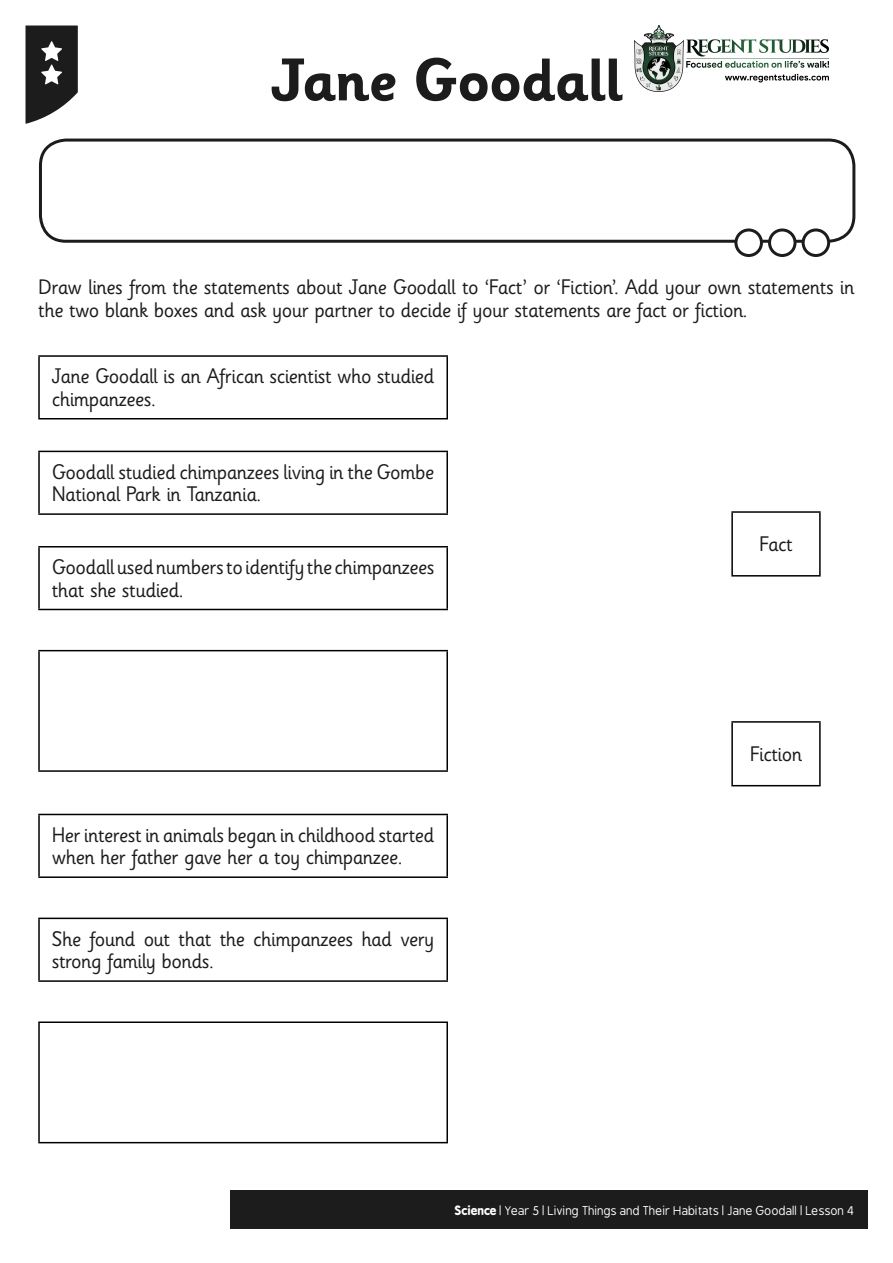
<style>
.page{position:relative;width:893px;height:1263px;background:#fff}
.page>*{position:absolute;margin:0;border:0;box-sizing:border-box;transform-origin:0 0}
.t1{font:700 60px "Sassoon Infant Rg";letter-spacing:-.025em;color:#1c1c1c}
.t2{font:21px/22.5px "Sassoon Infant Rg";letter-spacing:-.025em;color:#1c1c1c}
.t3{font:12px "B Preplay";color:#fff}
.s1{font-weight:700}
</style>
<div class="page">
<svg style="left:26px;top:26px;width:52px;height:98px"></svg>
<div style="left:230px;top:1190px;width:637px;height:38px;background:#1c1c1c"></div>
<hr style="left:38px;top:355px;width:410px;height:2px;background:#000">
<hr style="left:38px;top:357px;width:2px;height:61px;background:#000">
<hr style="left:446px;top:357px;width:2px;height:61px;background:#000">
<hr style="left:38px;top:418px;width:410px;height:1px;background:#000">
<hr style="left:38px;top:546px;width:410px;height:1px;background:#000">
<hr style="left:38px;top:547px;width:2px;height:62px;background:#000">
<hr style="left:446px;top:547px;width:2px;height:62px;background:#000">
<hr style="left:38px;top:609px;width:410px;height:1px;background:#000">
<hr style="left:38px;top:650px;width:410px;height:1px;background:#000">
<hr style="left:38px;top:651px;width:2px;height:119px;background:#000">
<hr style="left:446px;top:651px;width:2px;height:119px;background:#000">
<hr style="left:38px;top:770px;width:410px;height:2px;background:#000">
<hr style="left:38px;top:1021px;width:410px;height:2px;background:#000">
<hr style="left:38px;top:1023px;width:2px;height:119px;background:#000">
<hr style="left:446px;top:1023px;width:2px;height:119px;background:#000">
<hr style="left:38px;top:1142px;width:410px;height:1px;background:#000">
<hr style="left:38px;top:451px;width:410px;height:1px;background:#000">
<hr style="left:38px;top:452px;width:2px;height:61px;background:#000">
<hr style="left:446px;top:452px;width:2px;height:61px;background:#000">
<hr style="left:38px;top:513px;width:410px;height:2px;background:#000">
<hr style="left:731px;top:511px;width:90px;height:2px;background:#000">
<hr style="left:731px;top:513px;width:2px;height:62px;background:#000">
<hr style="left:819px;top:513px;width:2px;height:62px;background:#000">
<hr style="left:731px;top:575px;width:90px;height:1px;background:#000">
<hr style="left:731px;top:721px;width:90px;height:2px;background:#000">
<hr style="left:731px;top:723px;width:2px;height:62px;background:#000">
<hr style="left:819px;top:723px;width:2px;height:62px;background:#000">
<hr style="left:731px;top:785px;width:90px;height:1px;background:#000">
<hr style="left:38px;top:814px;width:410px;height:1px;background:#000">
<hr style="left:38px;top:815px;width:2px;height:61px;background:#000">
<hr style="left:446px;top:815px;width:2px;height:61px;background:#000">
<hr style="left:38px;top:876px;width:410px;height:2px;background:#000">
<hr style="left:38px;top:918px;width:410px;height:1px;background:#000">
<hr style="left:38px;top:919px;width:2px;height:61px;background:#000">
<hr style="left:446px;top:919px;width:2px;height:61px;background:#000">
<hr style="left:38px;top:980px;width:410px;height:2px;background:#000">
<div style="left:39px;top:139px;width:816px;height:104px;border:3px solid #1c1c1c;border-radius:26px"></div>
<div style="left:736px;top:230px;width:25px;height:25px;background:#fff;border-radius:50%"></div>
<div style="left:734px;top:228px;width:29px;height:29px;border:3px solid #1c1c1c;border-radius:50%"></div>
<div style="left:769px;top:230px;width:26px;height:25px;background:#fff;border-radius:50%"></div>
<div style="left:768px;top:228px;width:28px;height:29px;border:3px solid #1c1c1c;border-radius:50%"></div>
<div style="left:803px;top:230px;width:26px;height:25px;background:#fff;border-radius:50%"></div>
<div style="left:802px;top:228px;width:28px;height:29px;border:3px solid #1c1c1c;border-radius:50%"></div>
<img style="left:634px;top:26px;width:195px;height:66px">
<h1 class="t1" style="left:271px;top:46px;width:353px">Jane Goodall</h1>
<p class="t2" style="left:38px;top:277px;width:818px">Draw lines from the statements about Jane Goodall to ‘Fact’ or ‘Fiction’. Add your own statements in the two blank boxes and ask your partner to decide if your statements are fact or fiction.</p>
<p class="t2" style="left:52px;top:366px;width:384px">Jane Goodall is an African scientist who studied chimpanzees.</p>
<p class="t2" style="left:52px;top:461px;width:384px">Goodall studied chimpanzees living in the Gombe<br>National Park in Tanzania.</p>
<p class="t2" style="left:52px;top:557px;width:384px">Goodall used numbers to identify the chimpanzees that she studied.</p>
<p class="t2" style="left:52px;top:824px;width:384px">Her interest in animals began in childhood started when her father gave her a toy chimpanzee.</p>
<p class="t2" style="left:52px;top:928px;width:384px">She found out that the chimpanzees had very strong family bonds.</p>
<p class="t2" style="left:759px;top:534px;width:35px">Fact</p>
<p class="t2" style="left:750px;top:744px;width:54px">Fiction</p>
<p class="t3" style="left:455px;top:1204px;width:401px"><span class="s1">Science</span> | Year 5 | Living Things and Their Habitats | Jane Goodall | Lesson 4</p>
</div>
